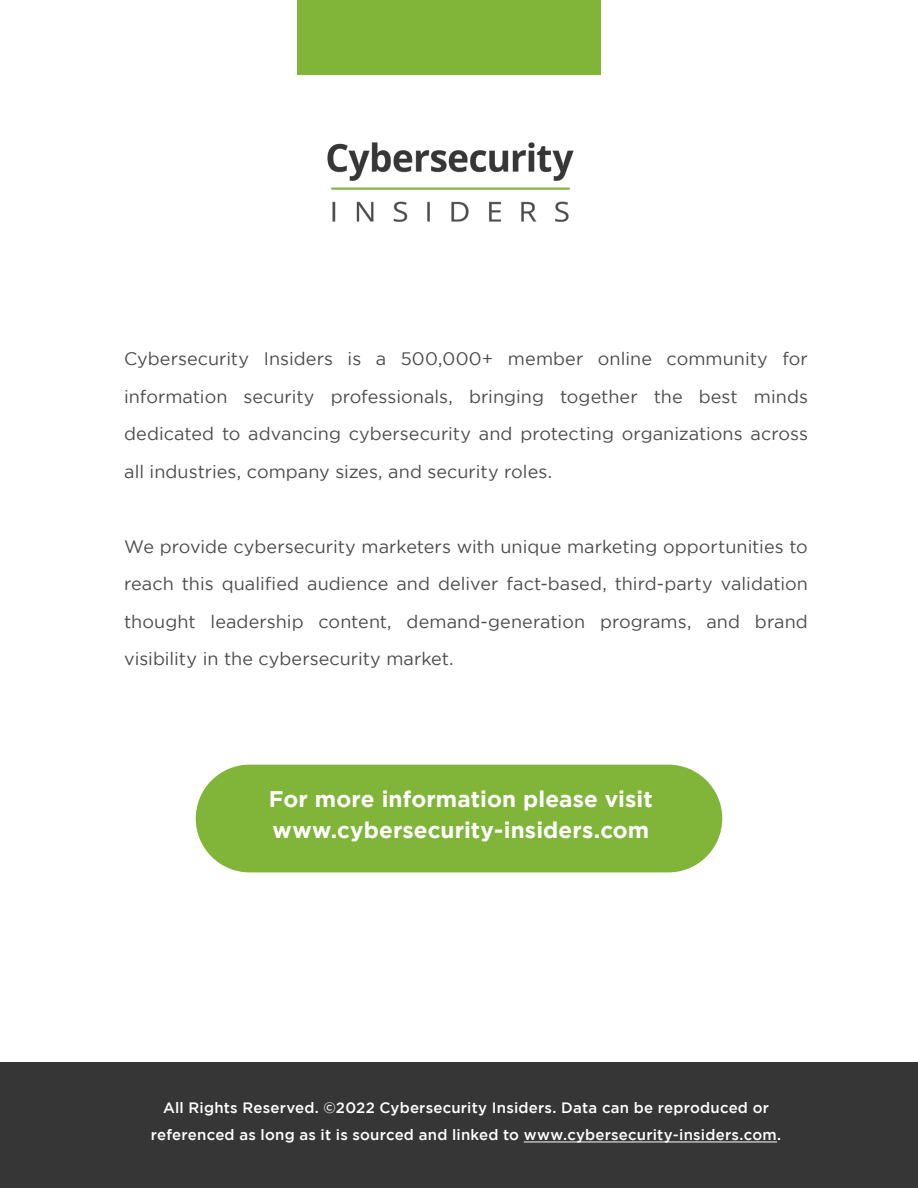
<style>
.page{position:relative;width:918px;height:1188px;background:#fff}
.page>*{position:absolute;margin:0;border:0;box-sizing:border-box;transform-origin:0 0}
.t1{font:700 22.5px/31.5px "Gotham";letter-spacing:.005em;color:#fff}
.t2{font:18px/37.5px "Gotham";letter-spacing:.005em;color:#4d4d4f;text-align:justify}
.t3{font:500 15px/27px "Gotham";letter-spacing:.015em;color:#fff;text-align:center}
</style>
<div class="page">
<img style="left:327px;top:142px;width:247px;height:80px">
<div style="left:0;top:1063px;width:918px;height:125px;background:#373637"></div>
<div style="left:297px;top:0;width:304px;height:75px;background:#80b539"></div>
<hr style="left:524px;top:1142px;width:253px;height:1px;background:#fff">
<div style="left:196px;top:765px;width:526px;height:107px;background:#80b539;border-radius:54px"></div>
<p class="t2" style="left:124px;top:340px;width:685px">Cybersecurity Insiders is a 500,000+ member online community for information security professionals, bringing together the best minds dedicated to advancing cybersecurity and protecting organizations across all industries, company sizes, and security roles.</p>
<p class="t2" style="left:124px;top:527px;width:685px">We provide cybersecurity marketers with unique marketing opportunities to reach this qualified audience and deliver fact-based, third-party validation thought leadership content, demand-generation programs, and brand visibility in the cybersecurity market.</p>
<p class="t1" style="left:269px;top:783px;width:385px">For more information please visit www.cybersecurity-insiders.com</p>
<p class="t3" style="left:151px;top:1094px;width:632px">All Rights Reserved. ©2022 Cybersecurity Insiders. Data can be reproduced or referenced as long as it is sourced and linked to www.cybersecurity-insiders.com.</p>
</div>
